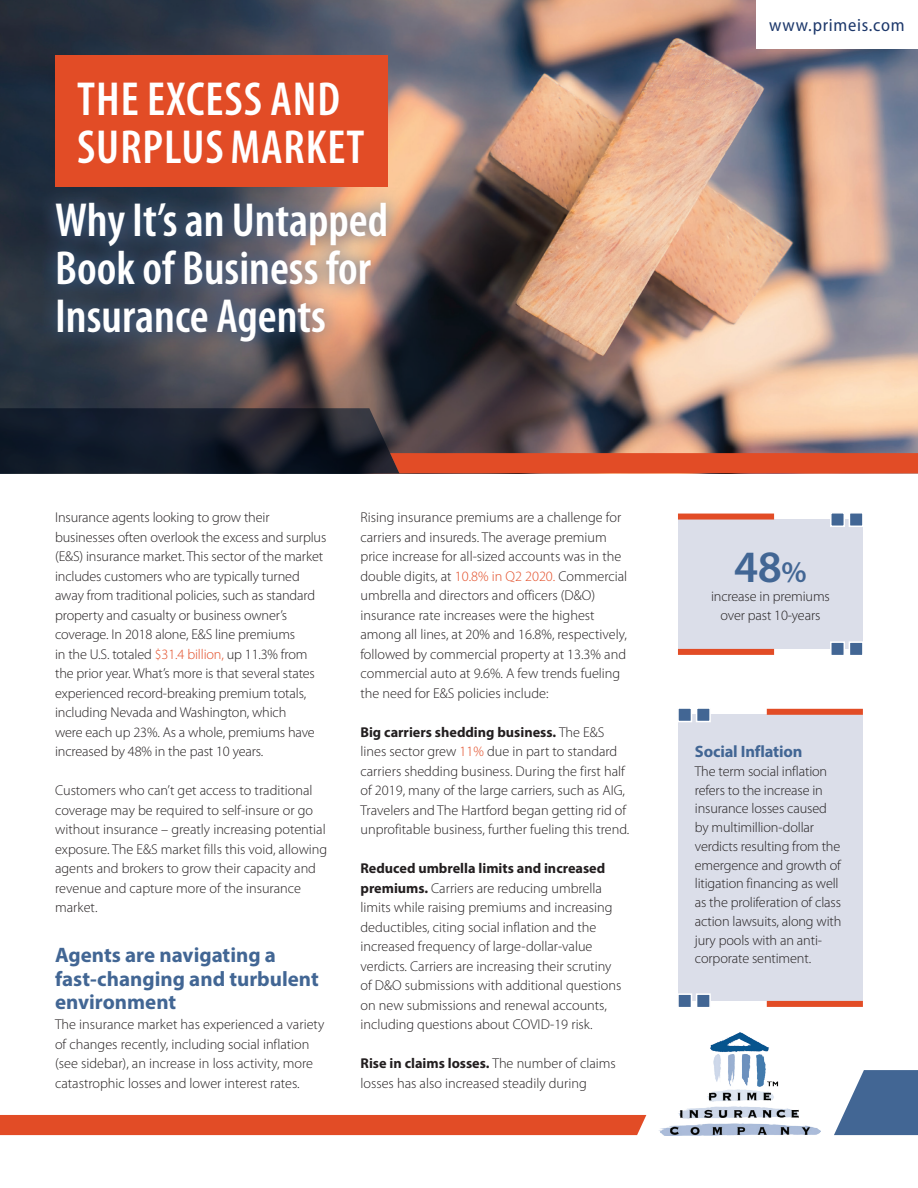
<style>
.page{position:relative;width:918px;height:1188px;background:#fff}
.page>*{position:absolute;margin:0;border:0;box-sizing:border-box;transform-origin:0 0}
.t1{font:600 condensed 48px/48px "Myriad Pro";color:#fff}
.t2{font:600 condensed 48px/48px "Myriad Pro";letter-spacing:.02em;color:#fff}
.bodytext{font:600 45px "Myriad Pro";color:#426694}
.subhead{font:700 21px/23.2px "Myriad Pro";color:#426694}
.t3{font:semi-condensed 18px "Myriad Pro";letter-spacing:.04em;color:#1d386b}
.bodytext-2{font:700 16.5px "Myriad Pro";letter-spacing:-.01em;color:#426694}
.bodytext-3{font:300 14.25px/19.5px "Myriad Pro";color:#231f20}
.s1{color:#e24c26}
.s2{font-weight:700}
.s3{font-size:30px}
</style>
<div class="page">
<img style="left:0;top:0;width:918px;height:408px">
<img style="left:659px;top:1033px;width:161px;height:102px">
<div style="left:756px;top:0;width:162px;height:49px;background:#fff"></div>
<svg style="left:834px;top:1070px;width:84px;height:65px"></svg>
<div style="left:0;top:1115px;width:646px;height:20px;background:#e24c26"></div>
<div style="left:678px;top:715px;width:185px;height:286px;background:#dbdee9"></div>
<div style="left:767px;top:1001px;width:96px;height:6px;background:#e24c26"></div>
<div style="left:696px;top:993px;width:15px;height:15px;background:#426694;border:2px solid #fff"></div>
<div style="left:677px;top:993px;width:15px;height:15px;background:#426694;border:2px solid #fff"></div>
<div style="left:767px;top:709px;width:96px;height:6px;background:#e24c26"></div>
<div style="left:696px;top:707px;width:15px;height:15px;background:#426694;border:2px solid #fff"></div>
<div style="left:677px;top:707px;width:15px;height:15px;background:#426694;border:2px solid #fff"></div>
<div style="left:678px;top:520px;width:185px;height:129px;background:#dbdee9"></div>
<div style="left:678px;top:514px;width:96px;height:6px;background:#e24c26"></div>
<div style="left:830px;top:512px;width:15px;height:15px;background:#426694;border:2px solid #fff"></div>
<div style="left:849px;top:512px;width:15px;height:15px;background:#426694;border:2px solid #fff"></div>
<div style="left:678px;top:649px;width:96px;height:6px;background:#e24c26"></div>
<div style="left:830px;top:641px;width:15px;height:15px;background:#426694;border:2px solid #fff"></div>
<div style="left:849px;top:641px;width:15px;height:15px;background:#426694;border:2px solid #fff"></div>
<div style="left:55px;top:55px;width:332px;height:132px;background:#e24c26"></div>
<svg style="left:39px;top:186px;width:365px;height:174px;background:#5f5c64"></svg>
<svg style="left:0;top:408px;width:918px;height:65px;background:#674743"></svg>
<p class="t2" style="left:77px;top:76px;width:289px">THE EXCESS AND<br>SURPLUS MARKET</p>
<p class="t1" style="left:55px;top:197px;width:335px">Why It’s an Untapped<br>Book of Business for<br>Insurance Agents</p>
<p class="t3" style="left:769px;top:15px;width:137px">www.primeis.com</p>
<p class="bodytext-3" style="left:55px;top:508px;width:273px">Insurance agents looking to grow their businesses often overlook the excess and surplus (E&amp;S) insurance market. This sector of the market includes customers who are typically turned away from traditional policies, such as standard property and casualty or business owner’s coverage. In 2018 alone, E&amp;S line premiums<br>in the U.S. totaled <span class="s1">$31.4 billion,</span> up 11.3% from the prior year. What’s more is that several states experienced record-breaking premium totals, including Nevada and Washington, which<br>were each up 23%. As a whole, premiums have increased by 48% in the past 10 years.</p>
<p class="bodytext-3" style="left:55px;top:781px;width:274px">Customers who can’t get access to traditional coverage may be required to self-insure or go without insurance – greatly increasing potential exposure. The E&amp;S market fills this void, allowing agents and brokers to grow their capacity and revenue and capture more of the insurance market.</p>
<p class="subhead" style="left:55px;top:943px;width:265px">Agents are navigating a fast-changing and turbulent environment</p>
<p class="bodytext-3" style="left:55px;top:1015px;width:271px">The insurance market has experienced a variety of changes recently, including social inflation (see sidebar), an increase in loss activity, more catastrophic losses and lower interest rates.</p>
<p class="bodytext-3" style="left:360px;top:508px;width:268px">Rising insurance premiums are a challenge for carriers and insureds. The average premium price increase for all-sized accounts was in the double digits, at <span class="s1">10.8% in Q2 2020.</span> Commercial umbrella and directors and officers (D&amp;O) insurance rate increases were the highest among all lines, at 20% and 16.8%, respectively, followed by commercial property at 13.3% and commercial auto at 9.6%. A few trends fueling the need for E&amp;S policies include:</p>
<p class="bodytext-3" style="left:360px;top:722px;width:270px"><span class="s2">Big carriers shedding business.</span> The E&amp;S lines sector grew <span class="s1">11%</span> due in part to standard carriers shedding business. During the first half of 2019, many of the large carriers, such as AIG, Travelers and The Hartford began getting rid of unprofitable business, further fueling this trend.</p>
<p class="bodytext-3" style="left:360px;top:859px;width:263px"><span class="s2">Reduced umbrella limits and increased premiums.</span> Carriers are reducing umbrella limits while raising premiums and increasing deductibles, citing social inflation and the increased frequency of large-dollar-value verdicts. Carriers are increasing their scrutiny of D&amp;O submissions with additional questions on new submissions and renewal accounts, including questions about COVID-19 risk.</p>
<p class="bodytext-3" style="left:360px;top:1054px;width:257px"><span class="s2">Rise in claims losses.</span> The number of claims losses has also increased steadily during</p>
<p class="bodytext" style="left:734px;top:539px;width:74px">48<span class="s3">%</span></p>
<p class="bodytext-3" style="left:711px;top:587px;width:120px;line-height:18.8px;text-align:center">increase in premiums over past 10-years</p>
<p class="bodytext-2" style="left:695px;top:741px;width:109px">Social Inflation</p>
<p class="bodytext-3" style="left:695px;top:762px;width:148px;line-height:18.8px">The term social inflation refers to the increase in insurance losses caused by multimillion-dollar verdicts resulting from the emergence and growth of litigation financing as well as the proliferation of class action lawsuits, along with jury pools with an anti&shy;corporate sentiment.</p>
</div>
